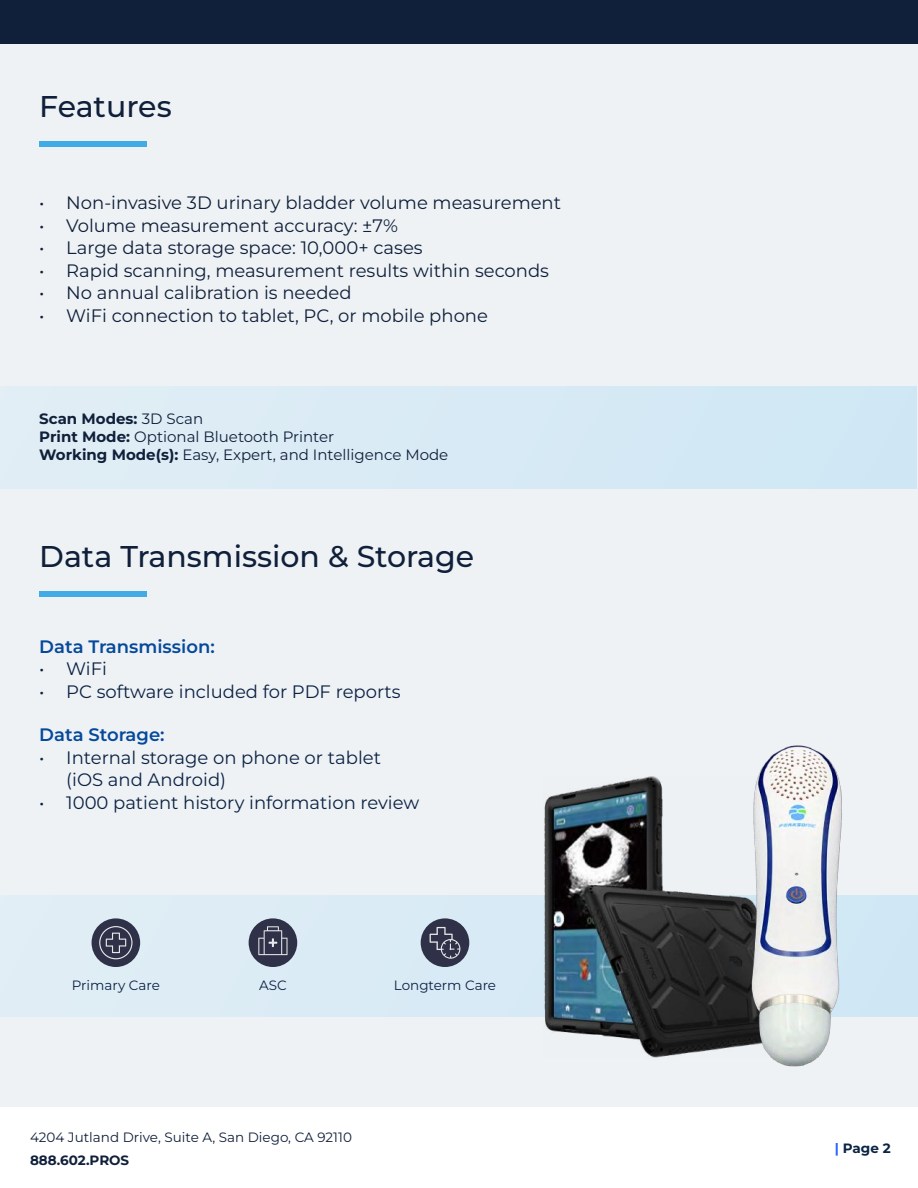
<style>
.page{position:relative;width:918px;height:1188px;background:#fff}
.page>*{position:absolute;margin:0;border:0;box-sizing:border-box;transform-origin:0 0}
.t1{font:500 30px "Montserrat";color:#10203a}
.t2{font:18px "Montserrat";color:#10203a}
.t3{font:18px/22.5px "Montserrat";color:#0c2344}
.t4{font:600 18px "Montserrat";color:#05499b}
.t5{font:15px/18px "Montserrat";color:#10203a}
.t6{font:13.5px "Montserrat";color:#10203a}
.t7{font:13.5px "Montserrat";color:#0c2344}
.t8{font:700 13.5px "Montserrat";color:#10203a}
.t9{font:700 13.5px "Montserrat";color:#0c2344}
.s1{font-weight:700}
.s2{color:#2561ff}
</style>
<div class="page">
<div style="left:0;top:0;width:918px;height:1106px;background:#eef2f5"></div>
<div style="left:39px;top:141px;width:108px;height:6px;background:#41abe6"></div>
<div style="left:0;top:0;width:918px;height:43px;background:#10203a"></div>
<div style="left:39px;top:591px;width:108px;height:6px;background:#41abe6"></div>
<div style="left:0;top:387px;width:917px;height:101px;background:#d8eaf5"></div>
<div style="left:0;top:896px;width:918px;height:120px;background:#dbebf5"></div>
<div style="left:92px;top:918px;width:48px;height:49px;background:#2e3147;border-radius:50%"></div>
<svg style="left:99px;top:926px;width:34px;height:33px"></svg>
<div style="left:421px;top:918px;width:48px;height:49px;background:#2e3147;border-radius:50%"></div>
<svg style="left:430px;top:927px;width:30px;height:32px"></svg>
<div style="left:249px;top:918px;width:48px;height:49px;background:#2e3147;border-radius:50%"></div>
<svg style="left:258px;top:926px;width:30px;height:29px"></svg>
<img style="left:544px;top:777px;width:180px;height:281px">
<img style="left:724px;top:745px;width:144px;height:322px">
<h1 class="t1" style="left:39px;top:86px;width:134px">Features</h1>
<p class="t2" style="left:39px;top:191px;width:523px">• Non-invasive 3D urinary bladder volume measurement</p>
<p class="t2" style="left:39px;top:213px;width:360px">• Volume measurement accuracy: ±7%</p>
<p class="t2" style="left:39px;top:236px;width:385px">• Large data storage space: 10,000+ cases</p>
<p class="t2" style="left:39px;top:258px;width:511px">• Rapid scanning, measurement results within seconds</p>
<p class="t2" style="left:39px;top:281px;width:314px">• No annual calibration is needed</p>
<p class="t2" style="left:39px;top:303px;width:450px">• WiFi connection to tablet, PC, or mobile phone</p>
<p class="t5" style="left:39px;top:409px;width:411px"><span class="s1">Scan Modes:</span> 3D Scan<br><span class="s1">Print Mode:</span> Optional Bluetooth Printer<br><span class="s1">Working Mode(s):</span> Easy, Expert, and Intelligence Mode</p>
<h1 class="t1" style="left:39px;top:537px;width:436px">Data Transmission &amp; Storage</h1>
<p class="t4" style="left:39px;top:635px;width:177px">Data Transmission:</p>
<p class="t3" style="left:39px;top:657px;width:69px">• WiFi</p>
<p class="t3" style="left:39px;top:680px;width:363px">• PC software included for PDF reports</p>
<p class="t4" style="left:39px;top:723px;width:127px">Data Storage:</p>
<p class="t3" style="left:66px;top:746px;width:316px;text-indent:-27px">• Internal storage on phone or tablet (iOS and Android)</p>
<p class="t3" style="left:39px;top:791px;width:382px">• 1000 patient history information review</p>
<p class="t7" style="left:72px;top:976px;width:90px">Primary Care</p>
<p class="t7" style="left:259px;top:976px;width:29px">ASC</p>
<p class="t7" style="left:394px;top:976px;width:104px">Longterm Care</p>
<p class="t6" style="left:30px;top:1128px;width:323px">4204 Jutland Drive, Suite A, San Diego, CA 92110</p>
<p class="t8" style="left:30px;top:1151px;width:101px">888.602.PROS</p>
<p class="t9" style="left:835px;top:1140px;width:57px"><span class="s2">|</span> Page 2</p>
</div>
